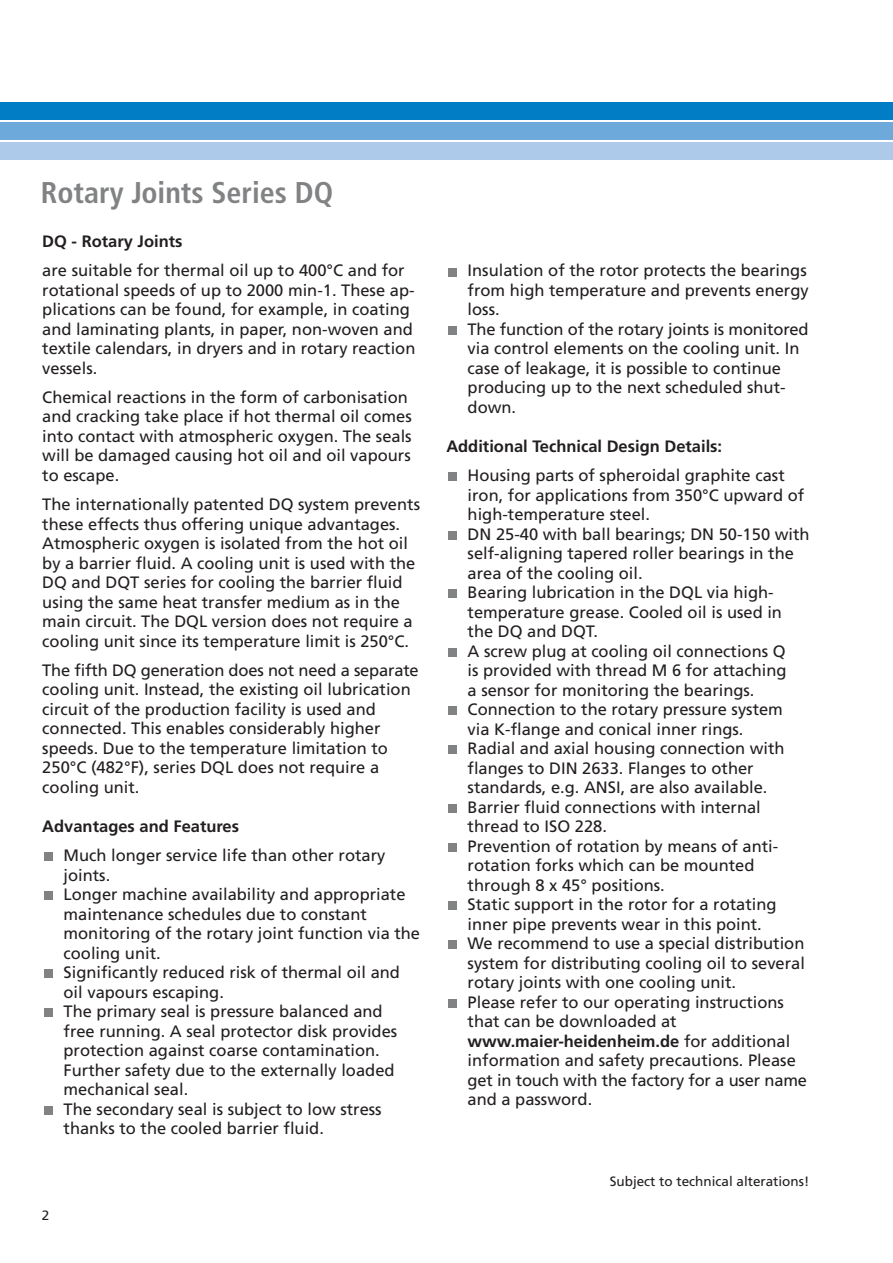
<style>
.page{position:relative;width:893px;height:1263px;background:#fff}
.page>*{position:absolute;margin:0;border:0;box-sizing:border-box;transform-origin:0 0}
.t1{font:700 condensed 30px "Frutiger";color:#808284}
.t2{font:16.5px/19.5px "Frutiger";color:#231f20}
.t3{font:700 16.5px "Frutiger";color:#231f20}
.t4{font:13.5px "Frutiger";color:#231f20}
.s1{font-weight:700}
</style>
<div class="page">
<div style="left:0;top:102px;width:892px;height:18px;background:#007dc5"></div>
<div style="left:0;top:122px;width:892px;height:18px;background:#6ea9db"></div>
<div style="left:0;top:142px;width:892px;height:18px;background:#adcaea"></div>
<div style="left:44px;top:1009px;width:8px;height:8px;background:#808284"></div>
<div style="left:44px;top:1106px;width:8px;height:9px;background:#808284"></div>
<div style="left:44px;top:970px;width:8px;height:8px;background:#808284"></div>
<div style="left:44px;top:892px;width:8px;height:8px;background:#808284"></div>
<div style="left:44px;top:853px;width:8px;height:8px;background:#808284"></div>
<div style="left:448px;top:268px;width:8px;height:8px;background:#808284"></div>
<div style="left:448px;top:326px;width:8px;height:9px;background:#808284"></div>
<div style="left:448px;top:941px;width:8px;height:8px;background:#808284"></div>
<div style="left:448px;top:999px;width:8px;height:9px;background:#808284"></div>
<div style="left:448px;top:473px;width:8px;height:8px;background:#808284"></div>
<div style="left:448px;top:531px;width:8px;height:9px;background:#808284"></div>
<div style="left:448px;top:590px;width:8px;height:8px;background:#808284"></div>
<div style="left:448px;top:648px;width:8px;height:9px;background:#808284"></div>
<div style="left:448px;top:707px;width:8px;height:8px;background:#808284"></div>
<div style="left:448px;top:746px;width:8px;height:8px;background:#808284"></div>
<div style="left:448px;top:804px;width:8px;height:9px;background:#808284"></div>
<div style="left:448px;top:843px;width:8px;height:9px;background:#808284"></div>
<div style="left:448px;top:902px;width:8px;height:8px;background:#808284"></div>
<h1 class="t1" style="left:41px;top:180px;width:294px">Rotary Joints Series DQ</h1>
<p class="t3" style="left:42px;top:234px;width:142px">DQ - Rotary Joints</p>
<p class="t2" style="left:42px;top:262px;width:375px">are suitable for thermal oil up to 400°C and for rotational speeds of up to 2000 min-1. These ap&shy;plications can be found, for example, in coating and laminating plants, in paper, non-woven and textile calendars, in dryers and in rotary reaction vessels.</p>
<p class="t2" style="left:42px;top:389px;width:371px">Chemical reactions in the form of carbonisation and cracking take place if hot thermal oil comes into contact with atmospheric oxygen. The seals will be damaged causing hot oil and oil vapours to escape.</p>
<p class="t2" style="left:42px;top:496px;width:379px">The internationally patented DQ system prevents these effects thus offering unique advantages.<br>Atmospheric oxygen is isolated from the hot oil by a barrier fluid. A cooling unit is used with the DQ and DQT series for cooling the barrier fluid using the same heat transfer medium as in the main circuit. The DQL version does not require a cooling unit since its temperature limit is 250°C.</p>
<p class="t2" style="left:42px;top:662px;width:378px">The fifth DQ generation does not need a separate cooling unit. Instead, the existing oil lubrication circuit of the production facility is used and connected. This enables considerably higher speeds. Due to the temperature limitation to 250°C (482°F), series DQL does not require a cooling unit.</p>
<p class="t3" style="left:42px;top:819px;width:198px">Advantages and Features</p>
<p class="t2" style="left:64px;top:847px;width:358px">Much longer service life than other rotary joints.<br>Longer machine availability and appropriate maintenance schedules due to constant monitoring of the rotary joint function via the cooling unit.<br>Significantly reduced risk of thermal oil and oil vapours escaping.<br>The primary seal is pressure balanced and<br>free running. A seal protector disk provides protection against coarse contamination.<br>Further safety due to the externally loaded mechanical seal.<br>The secondary seal is subject to low stress thanks to the cooled barrier fluid.</p>
<p class="t4" style="left:42px;top:1210px;width:9px">2</p>
<p class="t2" style="left:468px;top:262px;width:343px">Insulation of the rotor protects the bearings from high temperature and prevents energy loss.<br>The function of the rotary joints is monitored via control elements on the cooling unit. In case of leakage, it is possible to continue producing up to the next scheduled shut&shy;down.</p>
<p class="t3" style="left:446px;top:439px;width:277px">Additional Technical Design Details:</p>
<p class="t2" style="left:468px;top:467px;width:343px">Housing parts of spheroidal graphite cast iron, for applications from 350°C upward of high-temperature steel.<br>DN 25-40 with ball bearings; DN 50-150 with self-aligning tapered roller bearings in the area of the cooling oil.<br>Bearing lubrication in the DQL via high&shy;temperature grease. Cooled oil is used in the DQ and DQT.<br>A screw plug at cooling oil connections Q<br>is provided with thread M 6 for attaching<br>a sensor for monitoring the bearings.<br>Connection to the rotary pressure system<br>via K-flange and conical inner rings.<br>Radial and axial housing connection with flanges to DIN 2633. Flanges to other standards, e.g. ANSI, are also available.<br>Barrier fluid connections with internal thread to ISO 228.<br>Prevention of rotation by means of anti&shy;rotation forks which can be mounted through 8 x 45° positions.<br>Static support in the rotor for a rotating inner pipe prevents wear in this point.<br>We recommend to use a special distribution system for distributing cooling oil to several rotary joints with one cooling unit.<br>Please refer to our operating instructions that can be downloaded at <span class="s1">www.maier-heidenheim.de</span> for additional information and safety precautions. Please get in touch with the factory for a user name and a password.</p>
<p class="t4" style="left:610px;top:1176px;width:201px">Subject to technical alterations!</p>
</div>
